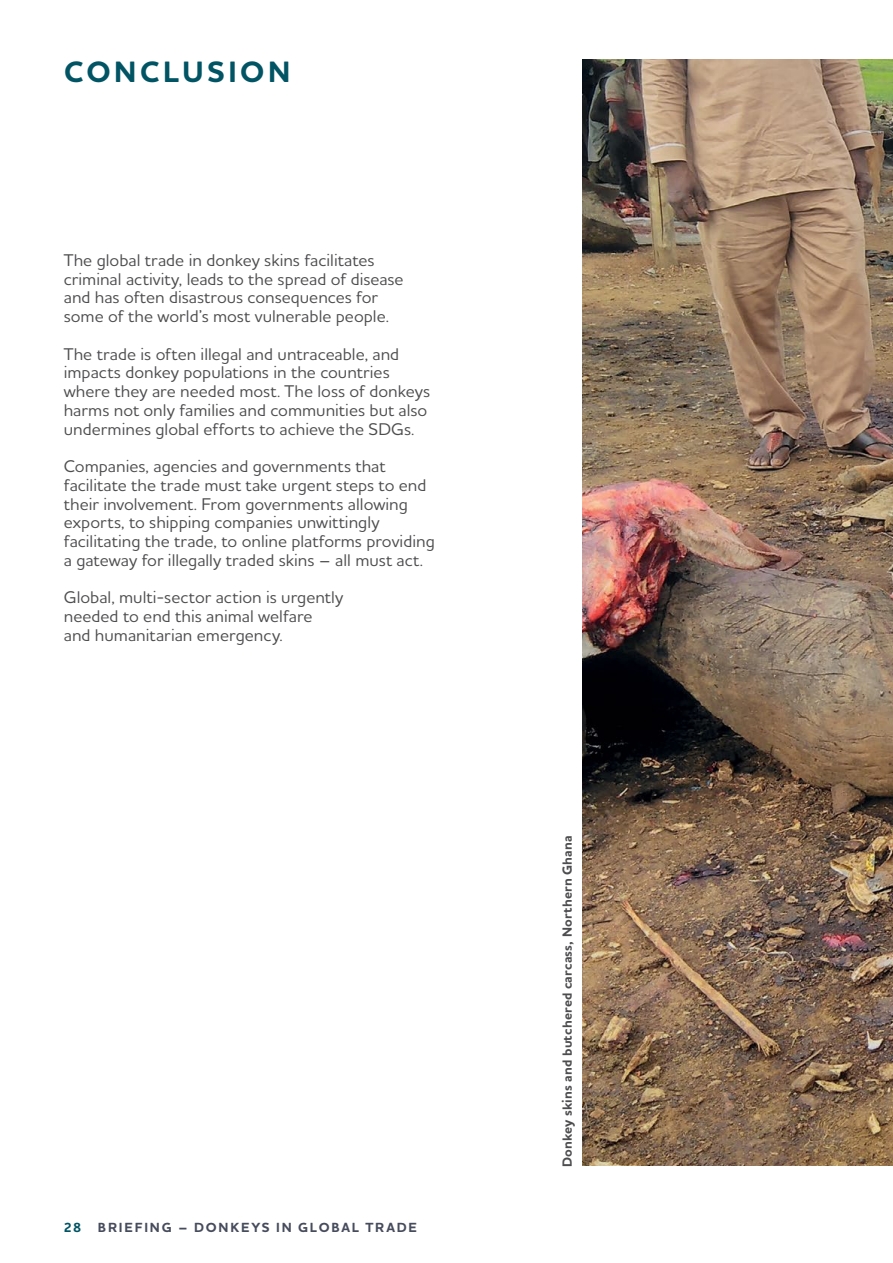
<style>
.page{position:relative;width:893px;height:1263px;background:#fff}
.page>*{position:absolute;margin:0;border:0;box-sizing:border-box;transform-origin:0 0}
.t1{font:700 30px "Houschka Alt Pro";letter-spacing:.115em;color:#005464}
.t2{font:500 17.25px/18.8px "Houschka Alt Pro";color:#4d4d4f}
.t3{font:700 13.5px "Houschka Alt Pro";letter-spacing:.015em;color:#4d4d4f}
.t4{font:700 13.5px "Houschka Alt Pro";letter-spacing:.13em;color:#474c5d}
.s1{color:#005464}
</style>
<div class="page">
<img style="left:583px;top:60px;width:310px;height:1106px">
<h1 class="t1" style="left:64px;top:53px;width:228px">CONCLUSION</h1>
<p class="t2" style="left:64px;top:250px;width:341px">The global trade in donkey skins facilitates criminal activity, leads to the spread of disease and has often disastrous consequences for some of the world’s most vulnerable people.</p>
<p class="t2" style="left:64px;top:344px;width:368px">The trade is often illegal and untraceable, and impacts donkey populations in the countries where they are needed most. The loss of donkeys harms not only families and communities but also undermines global efforts to achieve the SDGs.</p>
<p class="t2" style="left:64px;top:456px;width:373px">Companies, agencies and governments that facilitate the trade must take urgent steps to end their involvement. From governments allowing exports, to shipping companies unwittingly facilitating the trade, to online platforms providing a gateway for illegally traded skins – all must act.</p>
<p class="t2" style="left:64px;top:588px;width:281px">Global, multi-sector action is urgently needed to end this animal welfare and humanitarian emergency.</p>
<p class="t4" style="left:64px;top:1219px;width:355px"><span class="s1">28</span> BRIEFING – DONKEYS IN GLOBAL TRADE</p>
<p class="t3" style="left:559px;top:1167px;width:333px;rotate:-90deg">Donkey skins and butchered carcass, Northern Ghana</p>
</div>
